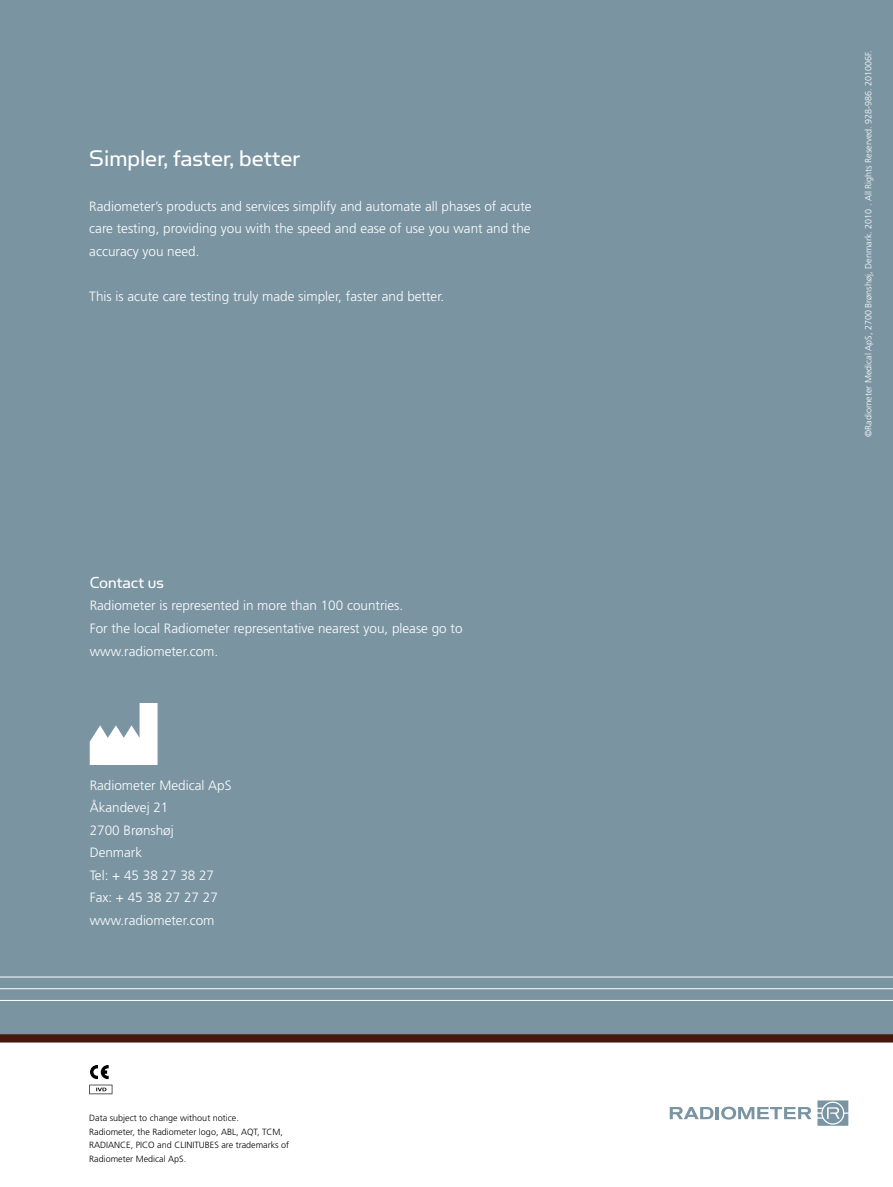
<style>
.page{position:relative;width:893px;height:1187px;background:#fff}
.page>*{position:absolute;margin:0;border:0;box-sizing:border-box;transform-origin:0 0}
.t1{font:25.5px "Simian Text Orangutan";color:#fff}
.t2{font:18px "Simian Text Orangutan";color:#fff}
.t3{font:300 13.5px/22.5px "Frutiger";color:#fff}
.t4{font:300 9px/13.5px "Frutiger";color:#000}
.t5{font:300 9px "Frutiger";color:#fff}
</style>
<div class="page">
<div style="left:0;top:0;width:893px;height:1036px;background:#7a94a2"></div>
<svg style="left:670px;top:1106px;width:141px;height:13px"></svg>
<svg style="left:817px;top:1100px;width:31px;height:25px"></svg>
<div style="left:0;top:1034px;width:893px;height:8px;background:#451a0b"></div>
<hr style="left:0;top:988px;width:893px;height:1px;background:#fff">
<hr style="left:0;top:999px;width:893px;height:1px;background:#fff">
<hr style="left:0;top:976px;width:893px;height:1px;background:#fff">
<svg style="left:89px;top:1084px;width:23px;height:10px"></svg>
<svg style="left:91px;top:1065px;width:17px;height:13px"></svg>
<svg style="left:90px;top:703px;width:68px;height:62px"></svg>
<h1 class="t1" style="left:89px;top:144px;width:213px">Simpler, faster, better</h1>
<p class="t3" style="left:89px;top:195px;width:444px;text-align:justify">Radiometer’s products and services simplify and automate all phases of acute care testing, providing you with the speed and ease of use you want and the accuracy you need.</p>
<p class="t3" style="left:89px;top:285px;width:357px">This is acute care testing truly made simpler, faster and better.</p>
<h2 class="t2" style="left:90px;top:572px;width:76px">Contact us</h2>
<p class="t3" style="left:90px;top:594px;width:374px">Radiometer is represented in more than 100 countries.<br>For the local Radiometer representative nearest you, please go to www.radiometer.com.</p>
<p class="t3" style="left:90px;top:774px;width:143px">Radiometer Medical ApS<br>Åkandevej 21<br>2700 Brønshøj<br>Denmark<br>Tel: + 45 38 27 38 27<br>Fax: + 45 38 27 27 27 www.radiometer.com</p>
<p class="t4" style="left:89px;top:1111px;width:201px">Data subject to change without notice.<br>Radiometer, the Radiometer logo, ABL, AQT, TCM, RADIANCE, PICO and CLINITUBES are trademarks of Radiometer Medical ApS.</p>
<p class="t5" style="left:863px;top:437px;width:388px;rotate:-90deg">©Radiometer Medical ApS, 2700 Brønshøj, Denmark. 2010 . All Rights Reserved. 928-986. 201006F.</p>
</div>
